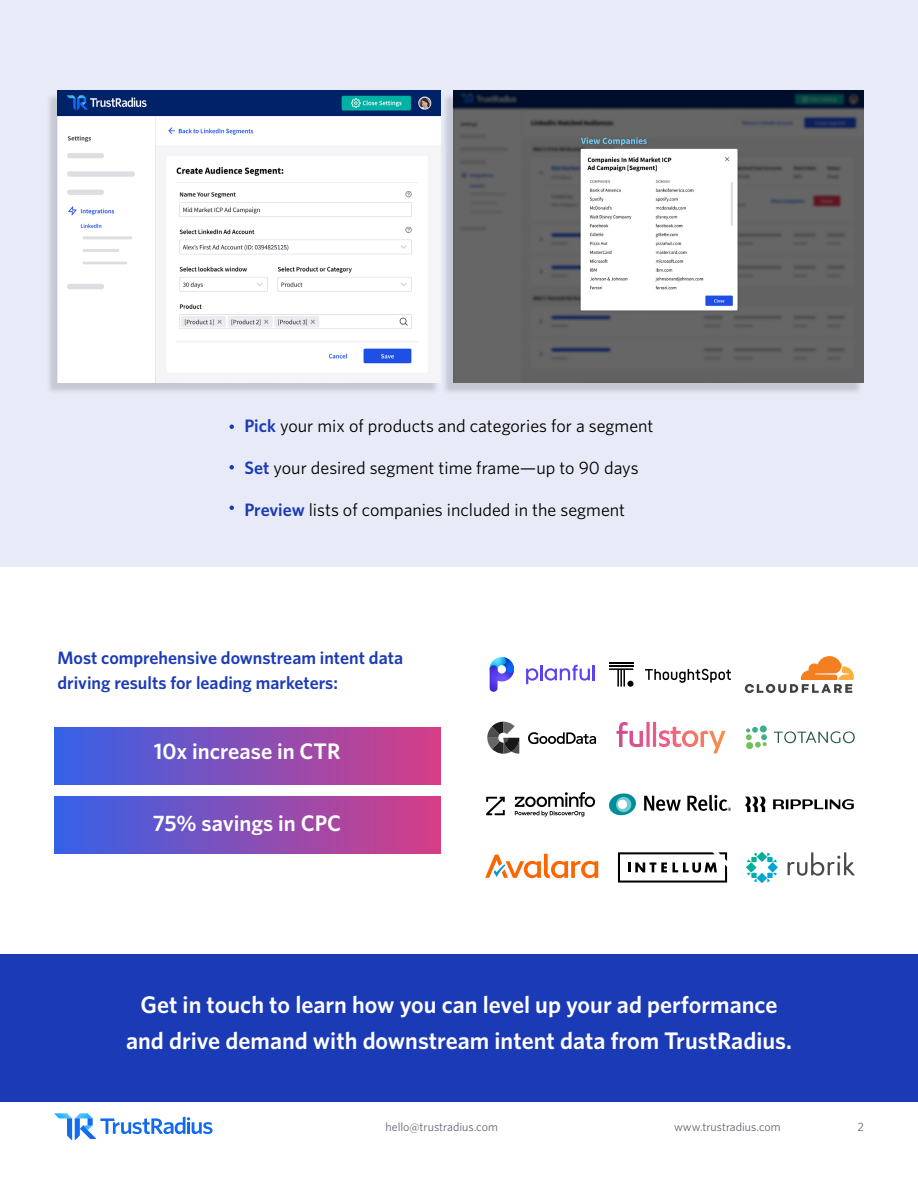
<style>
.page{position:relative;width:918px;height:1188px;background:#fff}
.page>*{position:absolute;margin:0;border:0;box-sizing:border-box;transform-origin:0 0}
.H2_Section_Title{font:600 24px/36px "Whitney HTF";color:#fff;text-align:center}
.t1{font:600 22.5px "Whitney HTF";color:#fff}
.t2{font:18px "Whitney HTF";color:#000}
.H3_Sub-Section_Title{font:600 18px/25.5px "Whitney HTF";color:#1c3bb5}
.t3{font:12px "Whitney HTF";color:#65656f}
.s1{font-weight:600;color:#1c3bb5}
.s2{font-weight:600;color:#1b3ab5}
</style>
<div class="page">
<svg style="left:54px;top:1113px;width:159px;height:27px"></svg>
<div style="left:0;top:0;width:918px;height:567px;background:#e8ebf7"></div>
<div style="left:0;top:954px;width:918px;height:148px;background:#1b3ab5"></div>
<div style="left:46px;top:93px;width:393px;height:302px;background:#000;opacity:.15"></div>
<img style="left:57px;top:90px;width:384px;height:292px">
<div style="left:442px;top:93px;width:420px;height:303px;background:#000;opacity:.15"></div>
<img style="left:453px;top:90px;width:411px;height:292px">
<svg style="left:745px;top:656px;width:109px;height:37px"></svg>
<svg style="left:745px;top:797px;width:109px;height:15px"></svg>
<svg style="left:617px;top:722px;width:109px;height:31px"></svg>
<svg style="left:618px;top:852px;width:109px;height:31px"></svg>
<svg style="left:487px;top:722px;width:33px;height:32px"></svg>
<svg style="left:528px;top:732px;width:68px;height:13px"></svg>
<svg style="left:485px;top:854px;width:113px;height:24px"></svg>
<img style="left:490px;top:657px;width:12px;height:8px">
<img style="left:490px;top:665px;width:24px;height:27px">
<img style="left:502px;top:657px;width:12px;height:16px">
<svg style="left:526px;top:665px;width:69px;height:19px"></svg>
<svg style="left:486px;top:792px;width:109px;height:25px"></svg>
<svg style="left:645px;top:669px;width:86px;height:14px"></svg>
<svg style="left:609px;top:668px;width:24px;height:19px"></svg>
<hr style="left:609px;top:665px;width:24px;height:2px;background:#000">
<hr style="left:609px;top:662px;width:24px;height:2px;background:#000">
<svg style="left:644px;top:796px;width:37px;height:15px"></svg>
<svg style="left:687px;top:795px;width:44px;height:16px"></svg>
<svg style="left:609px;top:793px;width:27px;height:23px"></svg>
<svg style="left:746px;top:727px;width:21px;height:21px"></svg>
<div style="left:746px;top:742px;width:7px;height:7px;background:#73c05c;border-radius:50%"></div>
<div style="left:760px;top:725px;width:7px;height:8px;background:#40ad8f;border-radius:50%"></div>
<svg style="left:774px;top:731px;width:81px;height:12px"></svg>
<svg style="left:746px;top:852px;width:32px;height:31px"></svg>
<svg style="left:788px;top:852px;width:67px;height:24px"></svg>
<div style="left:54px;top:727px;width:386px;height:57px;background:linear-gradient(to right,#3561e7,#d63d87)"></div>
<div style="left:54px;top:796px;width:386px;height:58px;background:linear-gradient(to right,#3561e7,#d63d87)"></div>
<svg style="left:230px;top:424px;width:4px;height:5px"></svg>
<svg style="left:230px;top:465px;width:4px;height:5px"></svg>
<svg style="left:230px;top:506px;width:4px;height:4px"></svg>
<p class="t2" style="left:244px;top:415px;width:411px"><span class="s1">Pick</span> your mix of products and categories for a segment</p>
<p class="t2" style="left:244px;top:457px;width:396px"><span class="s2">Set</span> your desired segment time frame—up to 90 days</p>
<p class="t2" style="left:244px;top:499px;width:382px"><span class="s2">Preview</span> lists of companies included in the segment</p>
<p class="H3_Sub-Section_Title" style="left:57px;top:644px;width:347px">Most comprehensive downstream intent data driving results for leading marketers:</p>
<p class="t1" style="left:154px;top:737px;width:188px">10x increase in CTR</p>
<p class="t1" style="left:153px;top:810px;width:190px">75% savings in CPC</p>
<p class="H2_Section_Title" style="left:126px;top:986px;width:667px">Get in touch to learn how you can level up your ad performance and drive demand with downstream intent data from TrustRadius.</p>
<p class="t3" style="left:386px;top:1120px;width:114px">hello@trustradius.com</p>
<p class="t3" style="left:674px;top:1120px;width:108px">www.trustradius.com</p>
<p class="t3" style="left:858px;top:1120px;width:8px">2</p>
</div>
